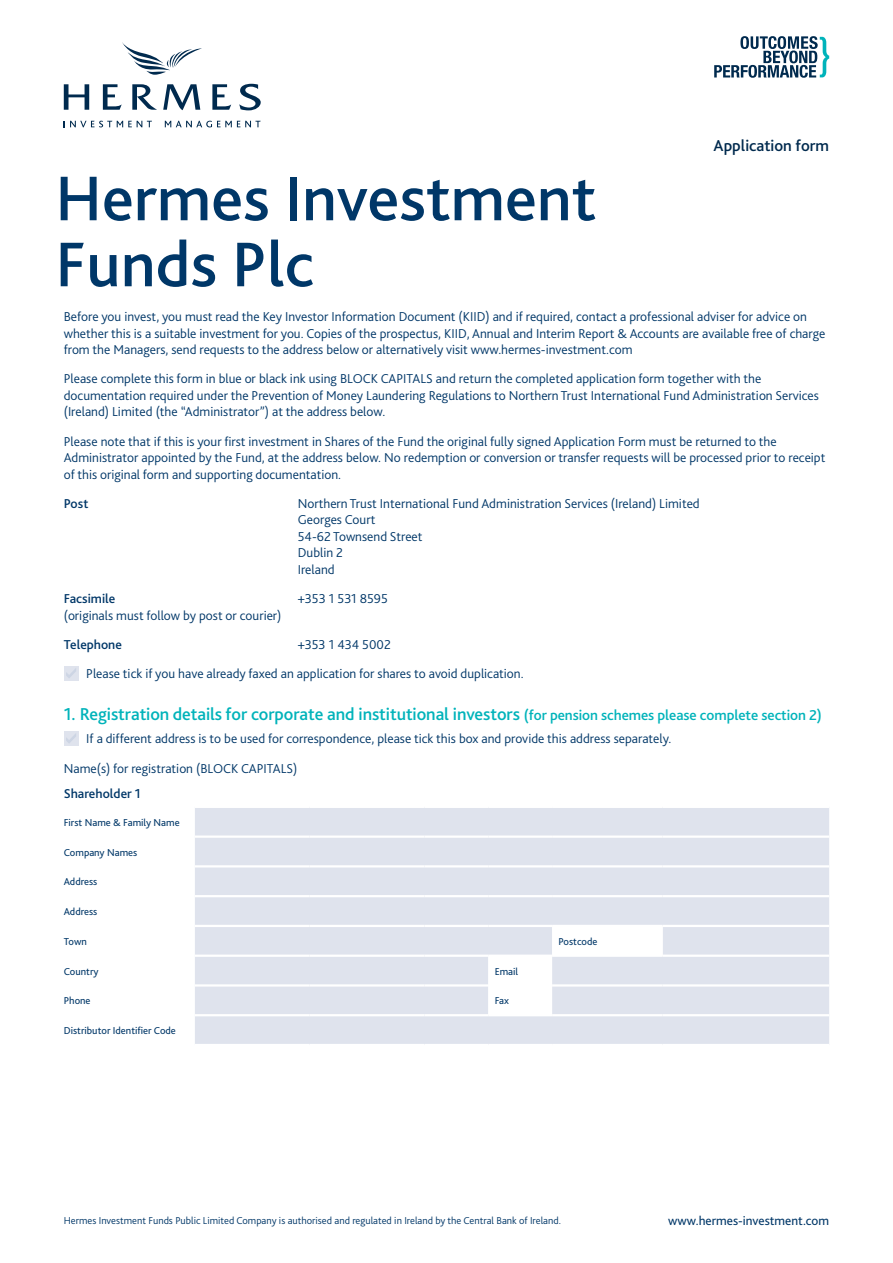
<style>
.page{position:relative;width:893px;height:1263px;background:#fff}
.page>*{position:absolute;margin:0;border:0;box-sizing:border-box;transform-origin:0 0}
.t1{font:500 66px/66px "Bliss 2";color:#003768}
.t2{font:500 18px "Bliss 2";letter-spacing:-.005em;color:#00b3ba}
.t3{font:500 16.5px "Bliss 2";color:#002a4e}
.t4{font:300 13.5px/16.5px "Bliss 2";color:#003768}
.t5{font:500 13.5px "Bliss 2";color:#003768}
.t6{font:13.2px "Bliss 2";color:#003768}
.t7{font:10.5px "Bliss 2";color:#003768}
.t8{font:300 10.5px "Bliss 2";color:#003768}
.s1{font-size:15px}
</style>
<div class="page">
<div style="left:64px;top:666px;width:15px;height:14px;background:#dfe3ed"></div>
<svg style="left:66px;top:668px;width:10px;height:10px"></svg>
<div style="left:64px;top:731px;width:15px;height:15px;background:#dfe3ed"></div>
<svg style="left:66px;top:734px;width:10px;height:9px"></svg>
<div style="left:195px;top:808px;width:634px;height:236px;background:#dfe3ed"></div>
<svg style="left:488px;top:927px;width:175px;height:87px"></svg>
<hr style="left:195px;top:835px;width:115px;height:3px;background:#fff">
<hr style="left:310px;top:835px;width:114px;height:3px;background:#fff">
<hr style="left:424px;top:835px;width:64px;height:3px;background:#fff">
<hr style="left:488px;top:835px;width:64px;height:3px;background:#fff">
<hr style="left:552px;top:835px;width:111px;height:3px;background:#fff">
<hr style="left:663px;top:835px;width:166px;height:3px;background:#fff">
<hr style="left:195px;top:865px;width:115px;height:2px;background:#fff">
<hr style="left:310px;top:865px;width:114px;height:2px;background:#fff">
<hr style="left:424px;top:865px;width:64px;height:2px;background:#fff">
<hr style="left:488px;top:865px;width:64px;height:2px;background:#fff">
<hr style="left:552px;top:865px;width:111px;height:2px;background:#fff">
<hr style="left:663px;top:865px;width:166px;height:2px;background:#fff">
<hr style="left:195px;top:895px;width:115px;height:2px;background:#fff">
<hr style="left:310px;top:895px;width:114px;height:2px;background:#fff">
<hr style="left:424px;top:895px;width:64px;height:2px;background:#fff">
<hr style="left:488px;top:895px;width:64px;height:2px;background:#fff">
<hr style="left:552px;top:895px;width:111px;height:2px;background:#fff">
<hr style="left:663px;top:895px;width:166px;height:2px;background:#fff">
<hr style="left:195px;top:984px;width:115px;height:2px;background:#fff">
<hr style="left:310px;top:984px;width:114px;height:2px;background:#fff">
<hr style="left:424px;top:984px;width:64px;height:2px;background:#fff">
<hr style="left:195px;top:925px;width:115px;height:2px;background:#fff">
<hr style="left:310px;top:925px;width:114px;height:2px;background:#fff">
<hr style="left:424px;top:925px;width:64px;height:2px;background:#fff">
<hr style="left:488px;top:925px;width:64px;height:2px;background:#fff">
<hr style="left:552px;top:925px;width:111px;height:2px;background:#fff">
<hr style="left:663px;top:925px;width:166px;height:2px;background:#fff">
<hr style="left:195px;top:954px;width:115px;height:3px;background:#fff">
<hr style="left:310px;top:954px;width:114px;height:3px;background:#fff">
<hr style="left:424px;top:954px;width:64px;height:3px;background:#fff">
<hr style="left:195px;top:1014px;width:115px;height:2px;background:#fff">
<hr style="left:310px;top:1014px;width:114px;height:2px;background:#fff">
<hr style="left:424px;top:1014px;width:64px;height:2px;background:#fff">
<hr style="left:488px;top:954px;width:64px;height:3px;background:#fff">
<hr style="left:488px;top:984px;width:64px;height:2px;background:#fff">
<hr style="left:488px;top:1014px;width:64px;height:2px;background:#fff">
<hr style="left:552px;top:954px;width:111px;height:3px;background:#fff">
<hr style="left:663px;top:954px;width:166px;height:3px;background:#fff">
<hr style="left:552px;top:1014px;width:111px;height:2px;background:#fff">
<hr style="left:663px;top:1014px;width:166px;height:2px;background:#fff">
<hr style="left:552px;top:984px;width:111px;height:2px;background:#fff">
<hr style="left:663px;top:984px;width:166px;height:2px;background:#fff">
<svg style="left:714px;top:36px;width:115px;height:42px"></svg>
<svg style="left:64px;top:84px;width:25px;height:26px"></svg>
<svg style="left:103px;top:84px;width:19px;height:26px"></svg>
<svg style="left:212px;top:84px;width:19px;height:26px"></svg>
<svg style="left:132px;top:84px;width:25px;height:26px"></svg>
<svg style="left:163px;top:84px;width:37px;height:26px"></svg>
<svg style="left:239px;top:84px;width:22px;height:26px"></svg>
<svg style="left:64px;top:121px;width:88px;height:6px"></svg>
<svg style="left:165px;top:121px;width:96px;height:6px"></svg>
<svg style="left:122px;top:42px;width:80px;height:33px"></svg>
<p class="t3" style="left:714px;top:135px;width:117px">Application form</p>
<h1 class="t1" style="left:55px;top:165px;width:542px">Hermes Investment<br>Funds Plc</h1>
<p class="t4" style="left:64px;top:308px;width:763px">Before you invest, you must read the Key Investor Information Document (KIID) and if required, contact a professional adviser for advice on whether this is a suitable investment for you. Copies of the prospectus, KIID, Annual and Interim Report &amp; Accounts are available free of charge from the Managers, send requests to the address below or alternatively visit www.hermes-investment.com</p>
<p class="t4" style="left:64px;top:371px;width:757px">Please complete this form in blue or black ink using BLOCK CAPITALS and return the completed application form together with the documentation required under the Prevention of Money Laundering Regulations to Northern Trust International Fund Administration Services (Ireland) Limited (the “Administrator”) at the address below.</p>
<p class="t4" style="left:64px;top:433px;width:763px">Please note that if this is your first investment in Shares of the Fund the original fully signed Application Form must be returned to the<br>Administrator appointed by the Fund, at the address below. No redemption or conversion or transfer requests will be processed prior to receipt of this original form and supporting documentation.</p>
<p class="t5" style="left:64px;top:495px;width:26px">Post</p>
<p class="t4" style="left:298px;top:495px;width:403px">Northern Trust International Fund Administration Services (Ireland) Limited<br>Georges Court<br>54-62 Townsend Street<br>Dublin 2<br>Ireland</p>
<p class="t5" style="left:64px;top:590px;width:53px">Facsimile</p>
<p class="t4" style="left:298px;top:590px;width:92px">+353 1 531 8595</p>
<p class="t4" style="left:64px;top:607px;width:219px">(originals must follow by post or courier)</p>
<p class="t5" style="left:64px;top:636px;width:60px">Telephone</p>
<p class="t4" style="left:86px;top:630px;width:439px;line-height:29.2px;text-indent:211px">+353 1 434 5002<br>Please tick if you have already faxed an application for shares to avoid duplication.</p>
<h2 class="t2" style="left:64px;top:703px;width:760px">1. Registration details for corporate and institutional investors <span class="s1">(for pension schemes please complete section 2)</span></h2>
<p class="t4" style="left:64px;top:724px;width:609px;line-height:29.2px;text-indent:23px">If a different address is to be used for correspondence, please tick this box and provide this address separately.<br>Name(s) for registration (BLOCK CAPITALS)</p>
<p class="t5" style="left:64px;top:785px;width:78px">Shareholder 1</p>
<p class="t7" style="left:64px;top:816px;width:117px">First Name &amp; Family Name</p>
<p class="t7" style="left:64px;top:845px;width:75px">Company Names</p>
<p class="t7" style="left:64px;top:875px;width:35px">Address</p>
<p class="t7" style="left:64px;top:905px;width:35px">Address</p>
<p class="t7" style="left:64px;top:935px;width:25px">Town</p>
<p class="t7" style="left:558px;top:935px;width:41px">Postcode</p>
<p class="t7" style="left:64px;top:964px;width:36px">Country</p>
<p class="t7" style="left:495px;top:964px;width:25px">Email</p>
<p class="t7" style="left:64px;top:994px;width:28px">Phone</p>
<p class="t7" style="left:495px;top:994px;width:16px">Fax</p>
<p class="t7" style="left:64px;top:1024px;width:114px">Distributor Identifier Code</p>
<p class="t8" style="left:64px;top:1213px;width:499px">Hermes Investment Funds Public Limited Company is authorised and regulated in Ireland by the Central Bank of Ireland.</p>
<p class="t6" style="left:668px;top:1212px;width:162px">www.hermes-investment.com</p>
</div>
